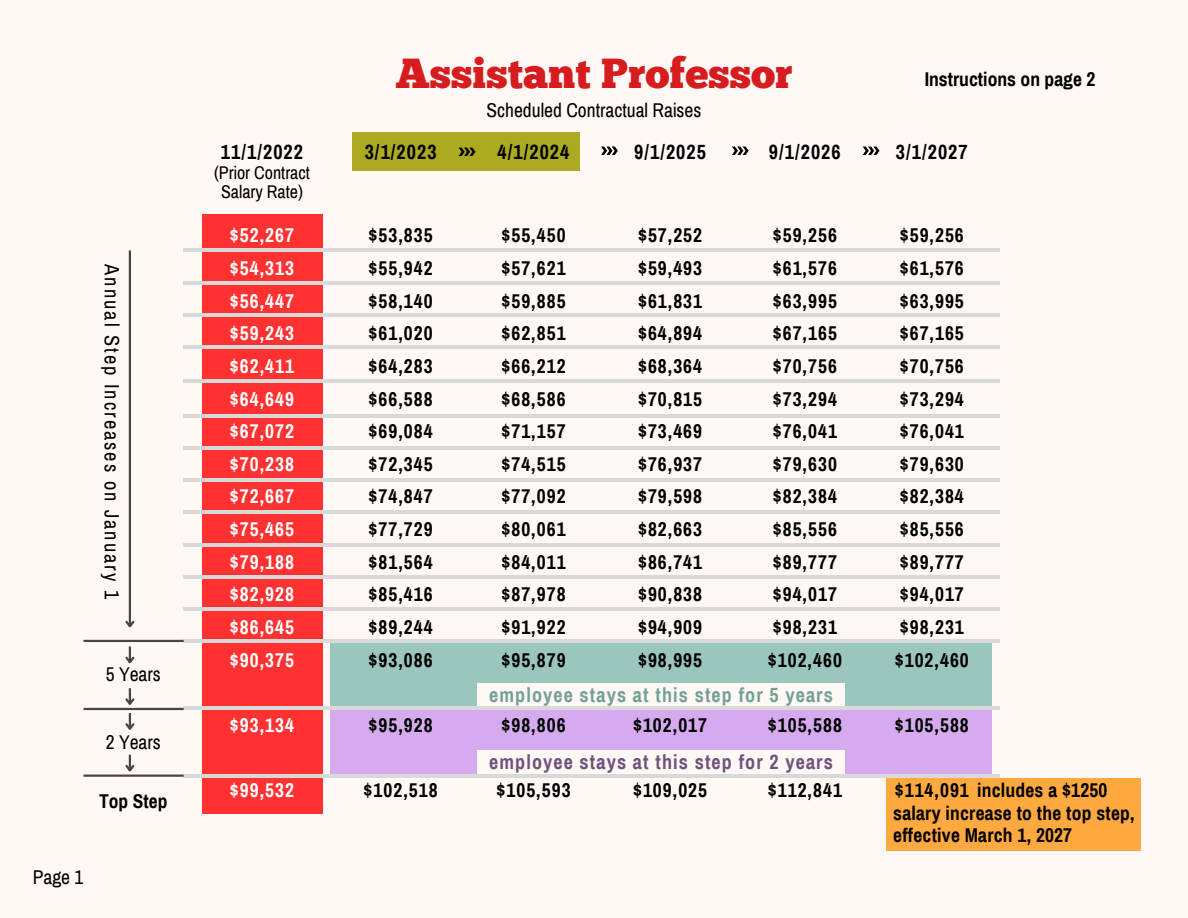
<style>
.page{position:relative;width:1188px;height:918px;background:#fff8f5}
.page>*{position:absolute;margin:0;border:0;box-sizing:border-box;transform-origin:0 0}
.t1{font:42px "Chunk Five";color:#d61c1f}
.t2{font:20.4px "Archivo Narrow";letter-spacing:.1em;color:#000}
.t3{font:700 20.1px "Archivo Narrow";letter-spacing:.055em;color:#000}
.t4{font:700 20.1px "Archivo Narrow";letter-spacing:.055em;color:#74a098}
.t5{font:700 20.1px "Archivo Narrow";letter-spacing:.055em;color:#6e537d}
.t6{font:700 19.5px/32.7px "Archivo Narrow";letter-spacing:.055em;color:#000;text-align:justify}
.t7{font:700 19.5px/32.7px "Archivo Narrow";letter-spacing:.055em;color:#fff;text-align:justify}
.t8{font:700 19.5px/22.5px "Archivo Narrow";letter-spacing:.01em;color:#000}
.t9{font:19.5px "Archivo Narrow";color:#000}
.t10{font:700 19.5px "Archivo Narrow";color:#000}
.t11{font:18px "Archivo Narrow";color:#000}
</style>
<div class="page">
<div style="left:202px;top:215px;width:120px;height:599px;background:#ff3131"></div>
<hr style="left:184px;top:249px;width:815px;height:3px;background:#d9d9d9">
<hr style="left:184px;top:281px;width:815px;height:4px;background:#d9d9d9">
<hr style="left:184px;top:313px;width:815px;height:4px;background:#d9d9d9">
<hr style="left:184px;top:345px;width:815px;height:4px;background:#d9d9d9">
<div style="left:330px;top:641px;width:662px;height:66px;background:#9ac6be"></div>
<div style="left:330px;top:711px;width:662px;height:63px;background:#d6aaef"></div>
<div style="left:478px;top:684px;width:367px;height:23px;background:#fff8f5"></div>
<div style="left:478px;top:751px;width:367px;height:23px;background:#fff8f5"></div>
<hr style="left:184px;top:380px;width:815px;height:3px;background:#d9d9d9">
<hr style="left:184px;top:414px;width:815px;height:4px;background:#d9d9d9">
<hr style="left:184px;top:446px;width:815px;height:4px;background:#d9d9d9">
<hr style="left:184px;top:478px;width:815px;height:4px;background:#d9d9d9">
<hr style="left:184px;top:510px;width:815px;height:4px;background:#d9d9d9">
<hr style="left:184px;top:543px;width:815px;height:3px;background:#d9d9d9">
<hr style="left:184px;top:575px;width:815px;height:4px;background:#d9d9d9">
<hr style="left:184px;top:607px;width:815px;height:4px;background:#d9d9d9">
<hr style="left:184px;top:639px;width:815px;height:4px;background:#d9d9d9">
<hr style="left:184px;top:706px;width:815px;height:4px;background:#d9d9d9">
<hr style="left:184px;top:774px;width:815px;height:4px;background:#d9d9d9">
<div style="left:352px;top:132px;width:228px;height:39px;background:#acaa21"></div>
<svg style="left:459px;top:148px;width:17px;height:8px"></svg>
<div style="left:886px;top:778px;width:255px;height:72px;background:#ffa940"></div>
<svg style="left:601px;top:147px;width:17px;height:8px"></svg>
<svg style="left:732px;top:147px;width:17px;height:8px"></svg>
<svg style="left:863px;top:147px;width:17px;height:8px"></svg>
<hr style="left:129px;top:250px;width:2px;height:376px;background:#474545">
<svg style="left:125px;top:619px;width:10px;height:9px"></svg>
<hr style="left:84px;top:640px;width:100px;height:2px;background:#474545">
<hr style="left:84px;top:708px;width:100px;height:2px;background:#474545">
<hr style="left:84px;top:775px;width:100px;height:2px;background:#474545">
<svg style="left:125px;top:647px;width:10px;height:17px"></svg>
<svg style="left:123px;top:688px;width:13px;height:42px"></svg>
<svg style="left:125px;top:755px;width:10px;height:17px"></svg>
<h2 class="t2" style="left:123px;top:264px;width:336px;rotate:90deg">Annual Step Increases on January 1</h2>
<h2 class="t9" style="left:106px;top:663px;width:57px">5 Years</h2>
<h2 class="t9" style="left:106px;top:732px;width:57px">2 Years</h2>
<h2 class="t6" style="left:99px;top:785px;width:70px">Top Step</h2>
<h2 class="t9" style="left:33px;top:867px;width:52px">Page 1</h2>
<h3 class="t1" style="left:395px;top:57px;width:399px">Assistant Professor</h3>
<h2 class="t9" style="left:486px;top:99px;width:217px">Scheduled Contractual Raises</h2>
<h2 class="t10" style="left:925px;top:69px;width:172px">Instructions on page 2</h2>
<p class="t3" style="left:221px;top:141px;width:84px">11/1/2022</p>
<p class="t3" style="left:365px;top:141px;width:73px">3/1/2023</p>
<p class="t3" style="left:498px;top:141px;width:73px">4/1/2024</p>
<h3 class="t3" style="left:634px;top:141px;width:73px">9/1/2025</h3>
<p class="t3" style="left:769px;top:141px;width:73px">9/1/2026</p>
<p class="t3" style="left:896px;top:141px;width:73px">3/1/2027</p>
<h2 class="t11" style="left:214px;top:163px;width:97px">(Prior Contract</h2>
<h1 class="t11" style="left:221px;top:183px;width:83px">Salary Rate)</h1>
<h3 class="t6" style="left:369px;top:220px;width:66px">$53,835 $55,942 $58,140 $61,020 $64,283 $66,588 $69,084 $72,345 $74,847 $77,729 $81,564 $85,416 $89,244 $93,086</h3>
<h3 class="t7" style="left:230px;top:220px;width:66px">$52,267 $54,313 $56,447 $59,243 $62,411 $64,649 $67,072 $70,238 $72,667 $75,465 $79,188 $82,928 $86,645 $90,375</h3>
<p class="t6" style="left:501px;top:220px;width:66px">$55,450 $57,621 $59,885 $62,851 $66,212 $68,586 $71,157 $74,515 $77,092 $80,061 $84,011 $87,978 $91,922 $95,879</p>
<p class="t6" style="left:638px;top:220px;width:66px">$57,252 $59,493 $61,831 $64,894 $68,364 $70,815 $73,469 $76,937 $79,598 $82,663 $86,741 $90,838 $94,909 $98,995</p>
<h2 class="t6" style="left:768px;top:220px;width:76px;text-align:left">$59,256 $61,576 $63,995 $67,165 $70,756 $73,294 $76,041 $79,630 $82,384 $85,556 $89,777 $94,017 $98,231 $102,460</h2>
<h2 class="t6" style="left:895px;top:220px;width:76px;text-align:left">$59,256 $61,576 $63,995 $67,165 $70,756 $73,294 $76,041 $79,630 $82,384 $85,556 $89,777 $94,017 $98,231 $102,460</h2>
<p class="t7" style="left:230px;top:709px;width:66px">$93,134</p>
<h3 class="t7" style="left:230px;top:774px;width:66px">$99,532</h3>
<h2 class="t6" style="left:369px;top:709px;width:66px">$95,928</h2>
<h2 class="t6" style="left:364px;top:774px;width:76px">$102,518</h2>
<p class="t4" style="left:489px;top:685px;width:345px">employee stays at this step for 5 years</p>
<p class="t6" style="left:501px;top:709px;width:66px">$98,806</p>
<h2 class="t6" style="left:633px;top:709px;width:76px">$102,017</h2>
<p class="t6" style="left:768px;top:709px;width:76px">$105,588</p>
<p class="t5" style="left:489px;top:751px;width:345px">employee stays at this step for 2 years</p>
<h2 class="t6" style="left:895px;top:709px;width:76px">$105,588</h2>
<h2 class="t6" style="left:497px;top:774px;width:76px">$105,593</h2>
<p class="t6" style="left:633px;top:774px;width:76px">$109,025</p>
<h2 class="t6" style="left:768px;top:774px;width:76px">$112,841</h2>
<p class="t8" style="left:893px;top:779px;width:243px">$114,091 includes a $1250 salary increase to the top step, effective March 1, 2027</p>
</div>
